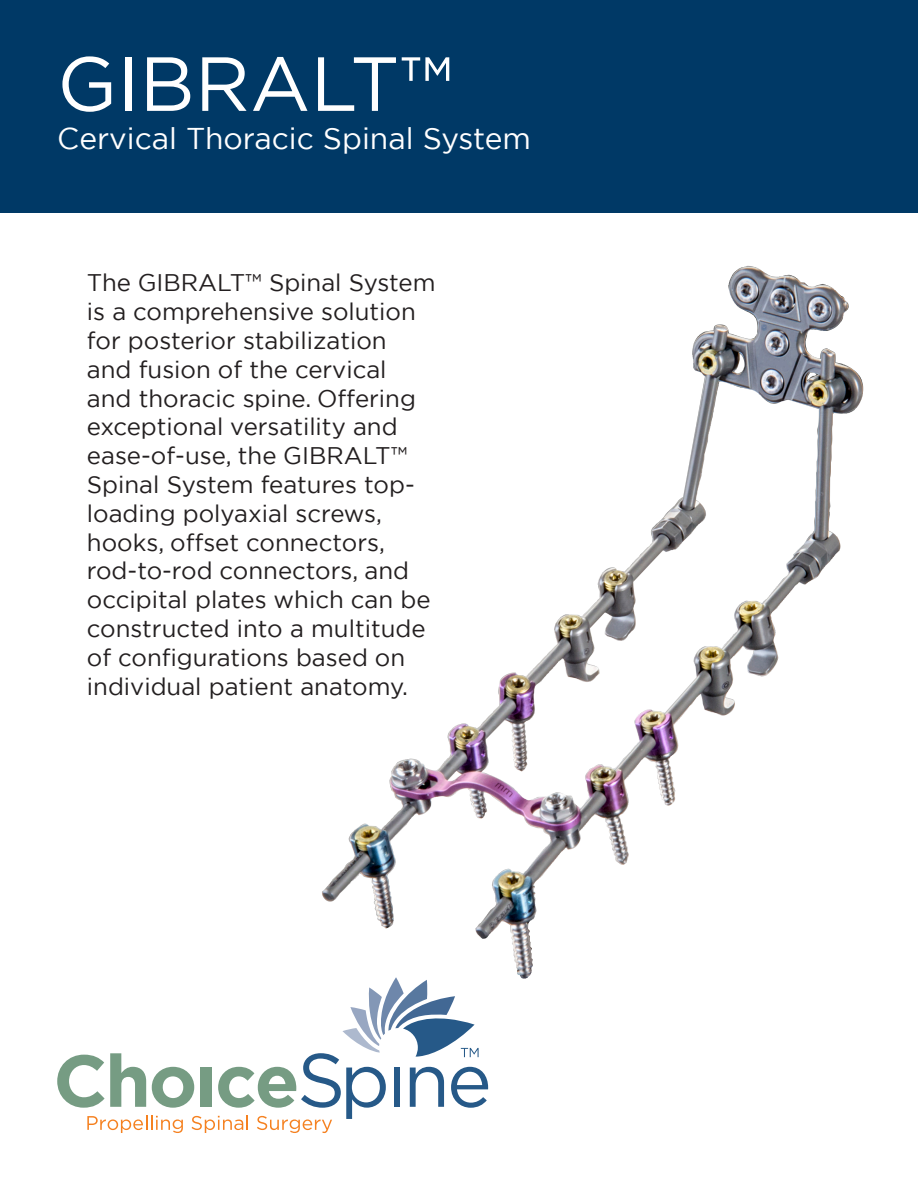
<style>
.page{position:relative;width:918px;height:1188px;background:#fff}
.page>*{position:absolute;margin:0;border:0;box-sizing:border-box;transform-origin:0 0}
.t1{font:76.5px "Gotham";color:#fff}
.t2{font:30px "Gotham";color:#fff}
.t3{font:24px/28.8px "Gotham";color:#231f20}
</style>
<div class="page">
<img style="left:322px;top:265px;width:542px;height:714px">
<div style="left:0;top:0;width:918px;height:213px;background:#003966"></div>
<svg style="left:57px;top:977px;width:431px;height:156px"></svg>
<h1 class="t1" style="left:57px;top:35px;width:397px">GIBRALT™</h1>
<p class="t2" style="left:57px;top:119px;width:475px">Cervical Thoracic Spinal System</p>
<p class="t3" style="left:87px;top:268px;width:350px">The GIBRALT™ Spinal System is a comprehensive solution for posterior stabilization and fusion of the cervical and thoracic spine. Offering exceptional versatility and ease-of-use, the GIBRALT™<br>Spinal System features top&shy;loading polyaxial screws, hooks, offset connectors, rod-to-rod connectors, and occipital plates which can be constructed into a multitude of configurations based on individual patient anatomy.</p>
</div>
